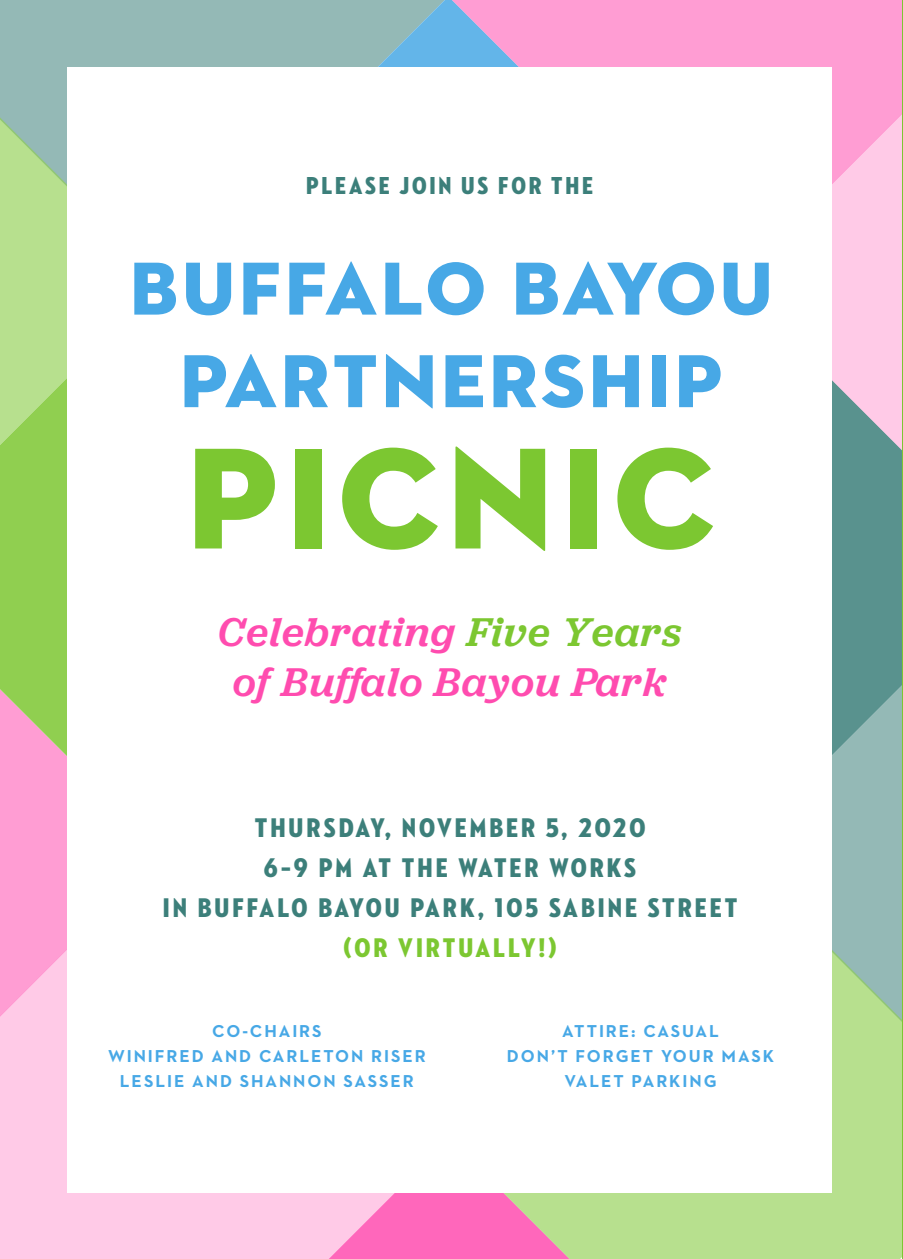
<style>
.page{position:relative;width:903px;height:1259px;background:#fff}
.page>*{position:absolute;margin:0;border:0;box-sizing:border-box;transform-origin:0 0}
.t1{font:146.5px "Neutraface 2 Display Titling";letter-spacing:.05em;color:#7cc731}
.t2{font:76.25px "Neutraface 2 Display Titling";letter-spacing:.05em;color:#47a8e6}
.t3{font:italic 500 41.75px "Jubilat";letter-spacing:.025em;color:#ff4caf}
.t4{font:27.5px "Neutraface 2 Condensed Titling";letter-spacing:.11em;color:#3c7f7a}
.t5{font:27.5px "Neutraface 2 Condensed Titling";letter-spacing:.11em;color:#7cc731}
.t6{font:25px "Neutraface 2 Condensed Titling";letter-spacing:.11em;color:#3c7f7a}
.t7{font:700 17.5px "Neutraface 2 Text";letter-spacing:.11em;color:#47a8e6}
.s1{color:#7cc731}
</style>
<div class="page">
<svg style="left:832px;top:567px;width:70px;height:285px;background:#74a3a0"></svg>
<svg style="left:164px;top:0;width:284px;height:67px;background:#8db8bc"></svg>
<div style="left:0;top:1138px;width:163px;height:120px;background:#ffcae7"></div>
<svg style="left:832px;top:282px;width:70px;height:285px;background:#a6acb7"></svg>
<svg style="left:163px;top:1193px;width:286px;height:65px;background:#ffacd9"></svg>
<svg style="left:0;top:852px;width:67px;height:286px;background:#ffb5dd"></svg>
<svg style="left:448px;top:0;width:454px;height:282px;background:#f6a8d8"></svg>
<svg style="left:0;top:0;width:164px;height:281px;background:#a0c6a8"></svg>
<svg style="left:449px;top:852px;width:453px;height:406px;background:#b8cc9a"></svg>
<svg style="left:0;top:281px;width:67px;height:571px;background:#b2c77b"></svg>
<hr style="left:902px;top:0;width:1px;height:1258px;background:#7cc731">
<div style="left:68px;top:68px;width:764px;height:1124px;background:#fff"></div>
<p class="t6" style="left:306px;top:171px;width:288px">PLEASE JOIN US FOR THE</p>
<p class="t2" style="left:130px;top:241px;width:644px">BUFFALO BAYOU</p>
<p class="t2" style="left:180px;top:333px;width:544px">PARTNERSHIP</p>
<p class="t1" style="left:187px;top:407px;width:530px">PICNIC</p>
<p class="t3" style="left:218px;top:605px;width:465px">Celebrating <span class="s1">Five Years</span></p>
<p class="t3" style="left:233px;top:655px;width:435px">of Buffalo Bayou Park</p>
<p class="t4" style="left:255px;top:812px;width:392px">THURSDAY, NOVEMBER 5, 2020</p>
<p class="t4" style="left:264px;top:852px;width:374px">6–9 PM AT THE WATER WORKS</p>
<p class="t4" style="left:163px;top:892px;width:576px">IN BUFFALO BAYOU PARK, 105 SABINE STREET</p>
<p class="t5" style="left:344px;top:932px;width:214px">(OR VIRTUALLY!)</p>
<p class="t7" style="left:212px;top:1020px;width:111px">CO-CHAIRS</p>
<p class="t7" style="left:108px;top:1044px;width:319px">WINIFRED AND CARLETON RISER</p>
<p class="t7" style="left:120px;top:1069px;width:296px">LESLIE AND SHANNON SASSER</p>
<p class="t7" style="left:562px;top:1020px;width:158px">ATTIRE: CASUAL</p>
<p class="t7" style="left:507px;top:1044px;width:269px">DON’T FORGET YOUR MASK</p>
<p class="t7" style="left:565px;top:1069px;width:154px">VALET PARKING</p>
</div>
